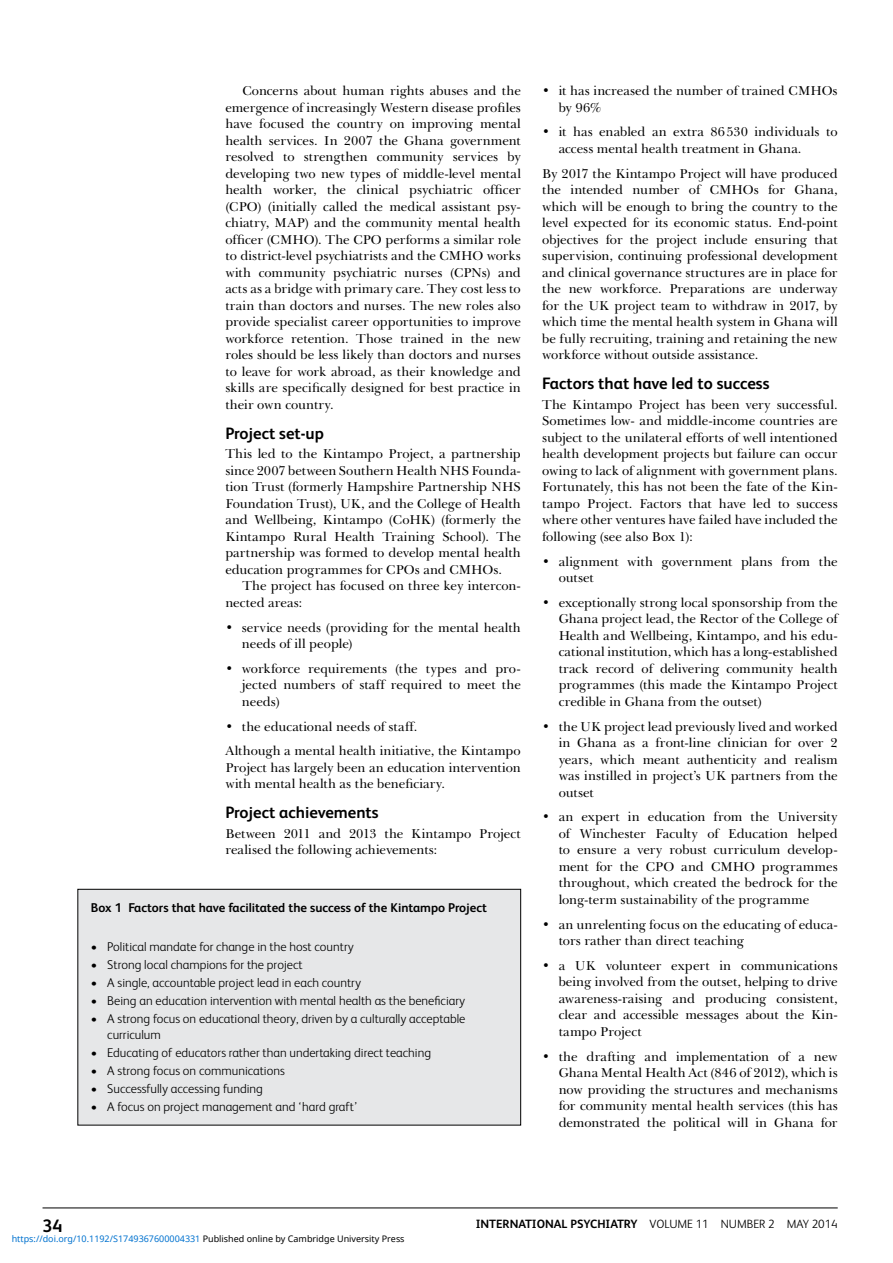
<style>
.page{position:relative;width:893px;height:1263px;background:#fff}
.page>*{position:absolute;margin:0;border:0;box-sizing:border-box;transform-origin:0 0}
.t1{font:700 18px "FS Albert";color:#000}
.t2{font:700 16.5px "FS Albert";color:#000}
.t3{font:13.2px/16.5px "Baskerville BT";color:#000;text-align:justify}
.t4{font:300 12.75px/16.5px "FS Albert";color:#000}
.t5{font:700 12.75px "FS Albert";color:#000}
.t6{font:700 12px "FS Albert";color:#000}
.t7{font:9px "Noto Sans";color:#0172cf}
.s1{font-weight:300}
.s2{color:#000}
</style>
<div class="page">
<hr style="left:43px;top:1208px;width:795px;height:1px;background:#000">
<div style="left:78px;top:889px;width:443px;height:236px;background:#e6e7e8"></div>
<div style="left:78px;top:889px;width:443px;height:236px;border:1px solid #000"></div>
<p class="t3" style="left:225px;top:83px;width:297px;text-indent:17px">Concerns about human rights abuses and the emergence of increasingly Western disease profiles have focused the country on improving mental health services. In 2007 the Ghana government resolved to strengthen community services by developing two new types of middle-level mental health worker, the clinical psychiatric officer (CPO) (initially called the medical assistant psy&shy;chiatry, MAP) and the community mental health officer (CMHO). The CPO performs a similar role to district-level psychiatrists and the CMHO works with community psychiatric nurses (CPNs) and acts as a bridge with primary care. They cost less to train than doctors and nurses. The new roles also provide specialist career opportunities to improve workforce retention. Those trained in the new roles should be less likely than doctors and nurses to leave for work abroad, as their knowledge and skills are specifically designed for best practice in their own country.</p>
<p class="t2" style="left:225px;top:422px;width:100px">Project set-up</p>
<p class="t3" style="left:225px;top:446px;width:297px">This led to the Kintampo Project, a partnership since 2007 between Southern Health NHS Founda&shy;tion Trust (formerly Hampshire Partnership NHS Foundation Trust), UK, and the College of Health and Wellbeing, Kintampo (CoHK) (formerly the Kintampo Rural Health Training School). The partnership was formed to develop mental health education programmes for CPOs and CMHOs.</p>
<p class="t3" style="left:225px;top:578px;width:297px;text-indent:17px">The project has focused on three key intercon&shy;nected areas:</p>
<p class="t3" style="left:242px;top:619px;width:281px;text-indent:-16px">• service needs (providing for the mental health needs of ill people)</p>
<p class="t3" style="left:242px;top:660px;width:281px;text-indent:-16px">• workforce requirements (the types and pro&shy;jected numbers of staff required to meet the needs)</p>
<p class="t3" style="left:225px;top:714px;width:297px;line-height:24.8px">• the educational needs of staff.<br>Although a mental health initiative, the Kintampo</p>
<p class="t3" style="left:225px;top:759px;width:297px">Project has largely been an education intervention with mental health as the beneficiary.</p>
<p class="t2" style="left:225px;top:801px;width:155px">Project achievements</p>
<p class="t3" style="left:225px;top:825px;width:297px">Between 2011 and 2013 the Kintampo Project realised the following achievements:</p>
<p class="t5" style="left:91px;top:899px;width:398px">Box 1 Factors that have facilitated the success of the Kintampo Project</p>
<p class="t4" style="left:91px;top:938px;width:264px">• Political mandate for change in the host country</p>
<p class="t4" style="left:91px;top:956px;width:213px">• Strong local champions for the project</p>
<p class="t4" style="left:91px;top:974px;width:272px">• A single, accountable project lead in each country</p>
<p class="t4" style="left:91px;top:992px;width:376px">• Being an education intervention with mental health as the beneficiary</p>
<p class="t4" style="left:107px;top:1010px;width:360px;text-indent:-16px">• A strong focus on educational theory, driven by a culturally acceptable curriculum</p>
<p class="t4" style="left:91px;top:1044px;width:342px">• Educating of educators rather than undertaking direct teaching</p>
<p class="t4" style="left:91px;top:1062px;width:196px">• A strong focus on communications</p>
<p class="t4" style="left:91px;top:1080px;width:174px">• Successfully accessing funding</p>
<p class="t4" style="left:91px;top:1098px;width:269px">• A focus on project management and ‘hard graft’</p>
<p class="t3" style="left:559px;top:83px;width:280px;text-indent:-16px">• it has increased the number of trained CMHOs by 96%</p>
<p class="t3" style="left:559px;top:124px;width:281px;text-indent:-16px">• it has enabled an extra 86530 individuals to access mental health treatment in Ghana.</p>
<p class="t3" style="left:542px;top:165px;width:297px">By 2017 the Kintampo Project will have produced the intended number of CMHOs for Ghana, which will be enough to bring the country to the level expected for its economic status. End-point objectives for the project include ensuring that supervision, continuing professional development and clinical governance structures are in place for the new workforce. Preparations are underway for the UK project team to withdraw in 2017, by which time the mental health system in Ghana will be fully recruiting, training and retaining the new workforce without outside assistance.</p>
<p class="t2" style="left:542px;top:372px;width:229px">Factors that have led to success</p>
<p class="t3" style="left:542px;top:396px;width:297px">The Kintampo Project has been very successful.<br>Sometimes low- and middle-income countries are subject to the unilateral efforts of well intentioned health development projects but failure can occur owing to lack of alignment with government plans.<br>Fortunately, this has not been the fate of the Kin&shy;tampo Project. Factors that have led to success where other ventures have failed have included the following (see also Box 1):</p>
<p class="t3" style="left:559px;top:553px;width:280px;text-indent:-16px">• alignment with government plans from the outset</p>
<p class="t3" style="left:559px;top:594px;width:281px;text-indent:-16px">• exceptionally strong local sponsorship from the Ghana project lead, the Rector of the College of Health and Wellbeing, Kintampo, and his edu&shy;cational institution, which has a long-established track record of delivering community health programmes (this made the Kintampo Project credible in Ghana from the outset)</p>
<p class="t3" style="left:559px;top:718px;width:281px;text-indent:-16px">• the UK project lead previously lived and worked in Ghana as a front-line clinician for over 2 years, which meant authenticity and realism was instilled in project’s UK partners from the outset</p>
<p class="t3" style="left:559px;top:809px;width:281px;text-indent:-16px">• an expert in education from the University of Winchester Faculty of Education helped to ensure a very robust curriculum develop&shy;ment for the CPO and CMHO programmes throughout, which created the bedrock for the long-term sustainability of the programme</p>
<p class="t3" style="left:559px;top:916px;width:281px;text-indent:-16px">• an unrelenting focus on the educating of educa&shy;tors rather than direct teaching</p>
<p class="t3" style="left:559px;top:957px;width:281px;text-indent:-16px">• a UK volunteer expert in communications being involved from the outset, helping to drive awareness-raising and producing consistent, clear and accessible messages about the Kin&shy;tampo Project</p>
<p class="t3" style="left:559px;top:1048px;width:281px;text-indent:-16px">• the drafting and implementation of a new Ghana Mental Health Act (846 of 2012), which is now providing the structures and mechanisms for community mental health services (this has demonstrated the political will in Ghana for</p>
<h1 class="t1" style="left:43px;top:1214px;width:22px">34</h1>
<p class="t6" style="left:476px;top:1215px;width:364px">International Psychiatry <span class="s1">Volume 11 Number 2 MAY 2014</span></p>
<p class="t7" style="left:12px;top:1232px;width:394px">https://doi.org/10.1192/S1749367600004331 <span class="s2">Published online by Cambridge University Press</span></p>
</div>
